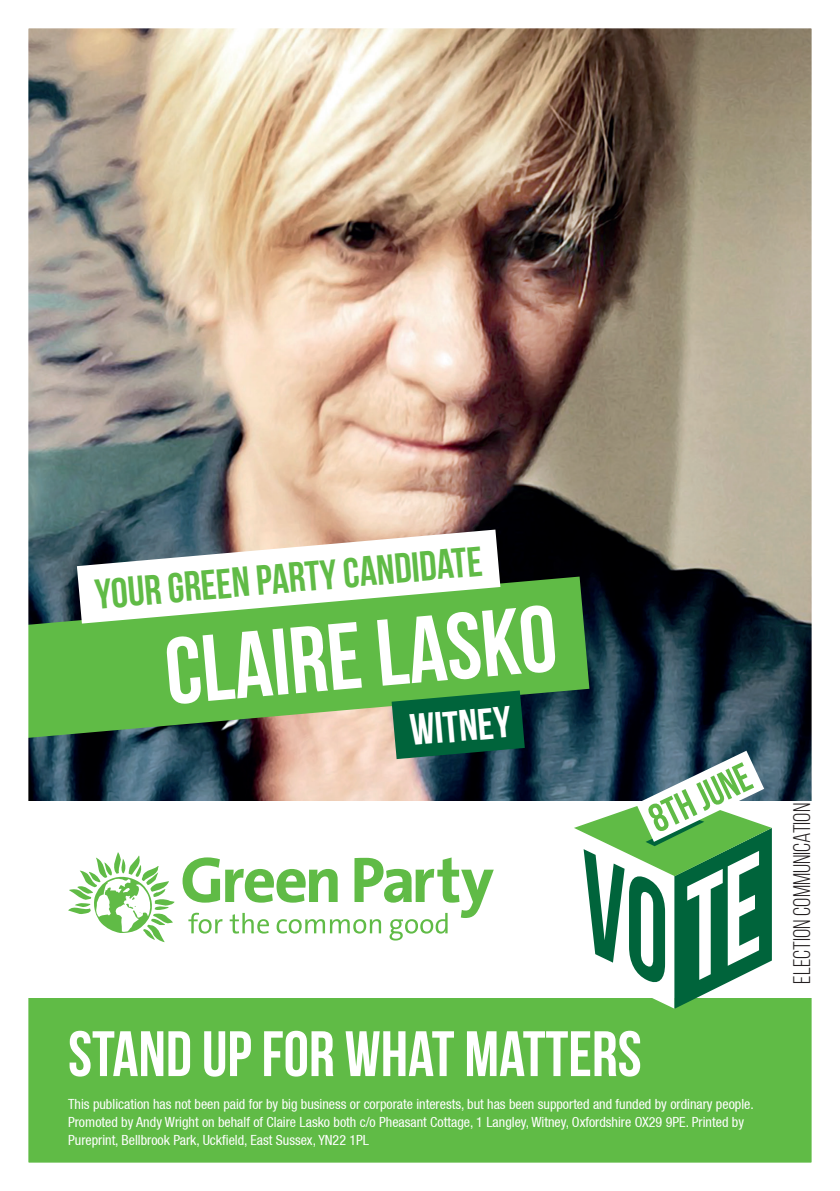
<style>
.page{position:relative;width:840px;height:1191px;background:#fff}
.page>*{position:absolute;margin:0;border:0;box-sizing:border-box;transform-origin:0 0}
.t1{font:700 94px "Bebas Neue";color:#fff}
.t2{font:700 64px "Bebas Neue";color:#fff}
.t3{font:700 44px "Bebas Neue";color:#fff}
.t4{font:700 42px "Bebas Neue";color:#60bb46}
.t5{font:700 40px "Bebas Neue";color:#60bb46}
.t6{font:24px "Bebas Neue";color:#231f20}
.t7{font:condensed 14px/18px "Helvetica Neue LT";color:#fff}
</style>
<div class="page">
<div style="left:0;top:998px;width:839px;height:193px;background:#60bb46"></div>
<svg style="left:68px;top:852px;width:106px;height:90px"></svg>
<svg style="left:182px;top:857px;width:311px;height:83px"></svg>
<img style="left:29px;top:29px;width:781px;height:771px">
<svg style="left:573px;top:750px;width:198px;height:258px"></svg>
<svg style="left:29px;top:576px;width:560px;height:164px;background:#5ea84b"></svg>
<svg style="left:77px;top:529px;width:423px;height:94px"></svg>
<svg style="left:391px;top:690px;width:133px;height:69px;background:#0f693f"></svg>
<div style="left:0;top:0;width:839px;height:1191px;border:28px solid #fff"></div>
<svg style="left:824px;top:0;width:15px;height:1191px"></svg>
<h3 class="t4" style="left:93px;top:572px;width:390px;rotate:-5deg">YOUR GREEN PARTY CANDIDATE</h3>
<h1 class="t1" style="left:161px;top:620px;width:393px;rotate:-5deg">CLAIRE LASKO</h1>
<h3 class="t3" style="left:408px;top:706px;width:103px;rotate:-5deg">WITNEY</h3>
<h3 class="t5" style="left:642px;top:800px;width:109px;rotate:-25deg">8TH JUNE</h3>
<h2 class="t2" style="left:68px;top:1018px;width:574px">STAND UP FOR WHAT MATTERS</h2>
<p class="t7" style="left:68px;top:1095px;width:686px">This publication has not been paid for by big business or corporate interests, but has been supported and funded by ordinary people.<br>Promoted by Andy Wright on behalf of Claire Lasko both c/o Pheasant Cottage, 1 Langley, Witney, Oxfordshire OX29 9PE. Printed by<br>Pureprint, Bellbrook Park, Uckfield, East Sussex, YN22 1PL</p>
<h3 class="t6" style="left:788px;top:983px;width:182px;rotate:-90deg">election communication</h3>
</div>
